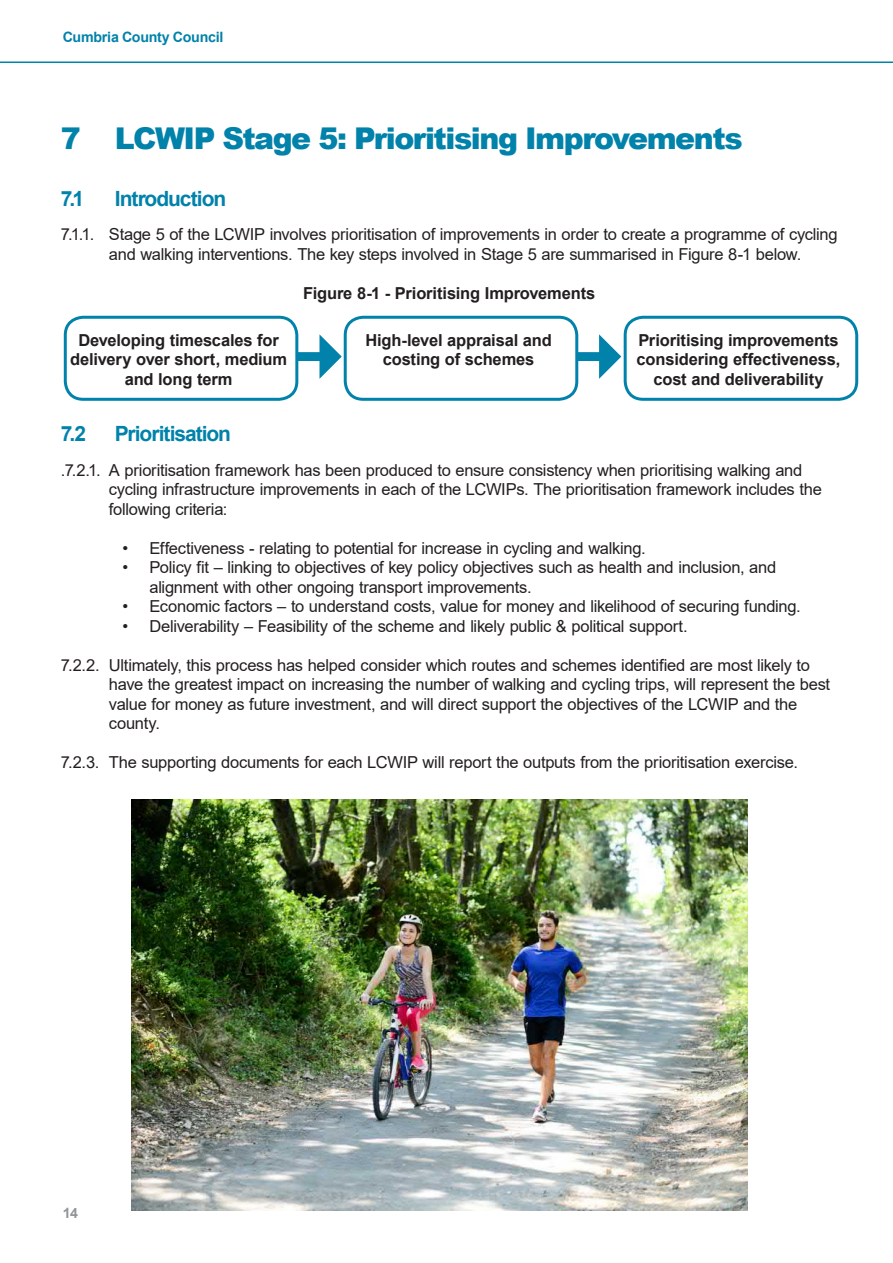
<style>
.page{position:relative;width:893px;height:1263px;background:#fff}
.page>*{position:absolute;margin:0;border:0;box-sizing:border-box;transform-origin:0 0}
.Section_Head{font:900 30px "Arial";letter-spacing:-.05em;color:#0082aa}
.Section_Head-2{font:700 21px "Arial";letter-spacing:-.05em;color:#0082aa}
.t1{font:16.5px/19.5px "Arial";letter-spacing:-.015em;color:#231f20}
.t2{font:700 16.5px/19.5px "Arial";letter-spacing:-.01em;color:#231f20;text-align:center}
.t3{font:700 14.25px "Arial";letter-spacing:-.02em;color:#0082aa}
.t4{font:700 14.25px "Arial";color:#939598}
</style>
<div class="page">
<hr style="left:0;top:62px;width:893px;height:1px;background:#0082aa">
<div style="left:64px;top:316px;width:234px;height:85px;border:3px solid #0082aa;border-radius:18px"></div>
<div style="left:344px;top:316px;width:234px;height:85px;border:3px solid #0082aa;border-radius:18px"></div>
<div style="left:624px;top:316px;width:234px;height:85px;border:3px solid #0082aa;border-radius:18px"></div>
<img style="left:132px;top:799px;width:616px;height:411px">
<svg style="left:297px;top:334px;width:2px;height:45px"></svg>
<svg style="left:577px;top:334px;width:2px;height:45px"></svg>
<p class="t3" style="left:63px;top:27px;width:162px">Cumbria County Council</p>
<p class="Section_Head" style="left:61px;top:116px;width:683px">7 LCWIP Stage 5: Prioritising Improvements</p>
<p class="Section_Head-2" style="left:61px;top:184px;width:25px">7.1</p>
<p class="Section_Head-2" style="left:115px;top:184px;width:113px">Introduction</p>
<p class="t1" style="left:109px;top:225px;width:730px;text-indent:-48px">7.1.1. Stage 5 of the LCWIP involves prioritisation of improvements in order to create a programme of cycling and walking interventions. The key steps involved in Stage 5 are summarised in Figure 8-1 below.</p>
<p class="t2" style="left:303px;top:283px;width:294px">Figure 8-1 - Prioritising Improvements</p>
<p class="t2" style="left:70px;top:330px;width:219px">Developing timescales for delivery over short, medium and long term</p>
<p class="t2" style="left:365px;top:330px;width:188px">High-level appraisal and costing of schemes</p>
<p class="t2" style="left:637px;top:330px;width:205px;text-align:left">Prioritising improvements considering effectiveness,</p>
<p class="t2" style="left:653px;top:369px;width:172px">cost and deliverability</p>
<p class="Section_Head-2" style="left:61px;top:419px;width:27px">7.2</p>
<p class="Section_Head-2" style="left:115px;top:419px;width:118px">Prioritisation</p>
<p class="t1" style="left:109px;top:460px;width:714px;text-indent:-48px">.7.2.1. A prioritisation framework has been produced to ensure consistency when prioritising walking and cycling infrastructure improvements in each of the LCWIPs. The prioritisation framework includes the following criteria:</p>
<p class="t1" style="left:122px;top:538px;width:525px">• Effectiveness - relating to potential for increase in cycling and walking.</p>
<p class="t1" style="left:149px;top:558px;width:628px;text-indent:-27px">• Policy fit – linking to objectives of key policy objectives such as health and inclusion, and alignment with other ongoing transport improvements.</p>
<p class="t1" style="left:122px;top:597px;width:680px">• Economic factors – to understand costs, value for money and likelihood of securing funding.</p>
<p class="t1" style="left:122px;top:616px;width:567px">• Deliverability – Feasibility of the scheme and likely public &amp; political support.</p>
<p class="t1" style="left:109px;top:655px;width:723px;text-indent:-48px">7.2.2. Ultimately, this process has helped consider which routes and schemes identified are most likely to have the greatest impact on increasing the number of walking and cycling trips, will represent the best value for money as future investment, and will direct support the objectives of the LCWIP and the county.</p>
<p class="t1" style="left:61px;top:753px;width:739px">7.2.3. The supporting documents for each LCWIP will report the outputs from the prioritisation exercise.</p>
<p class="t4" style="left:63px;top:1203px;width:17px">14</p>
</div>
